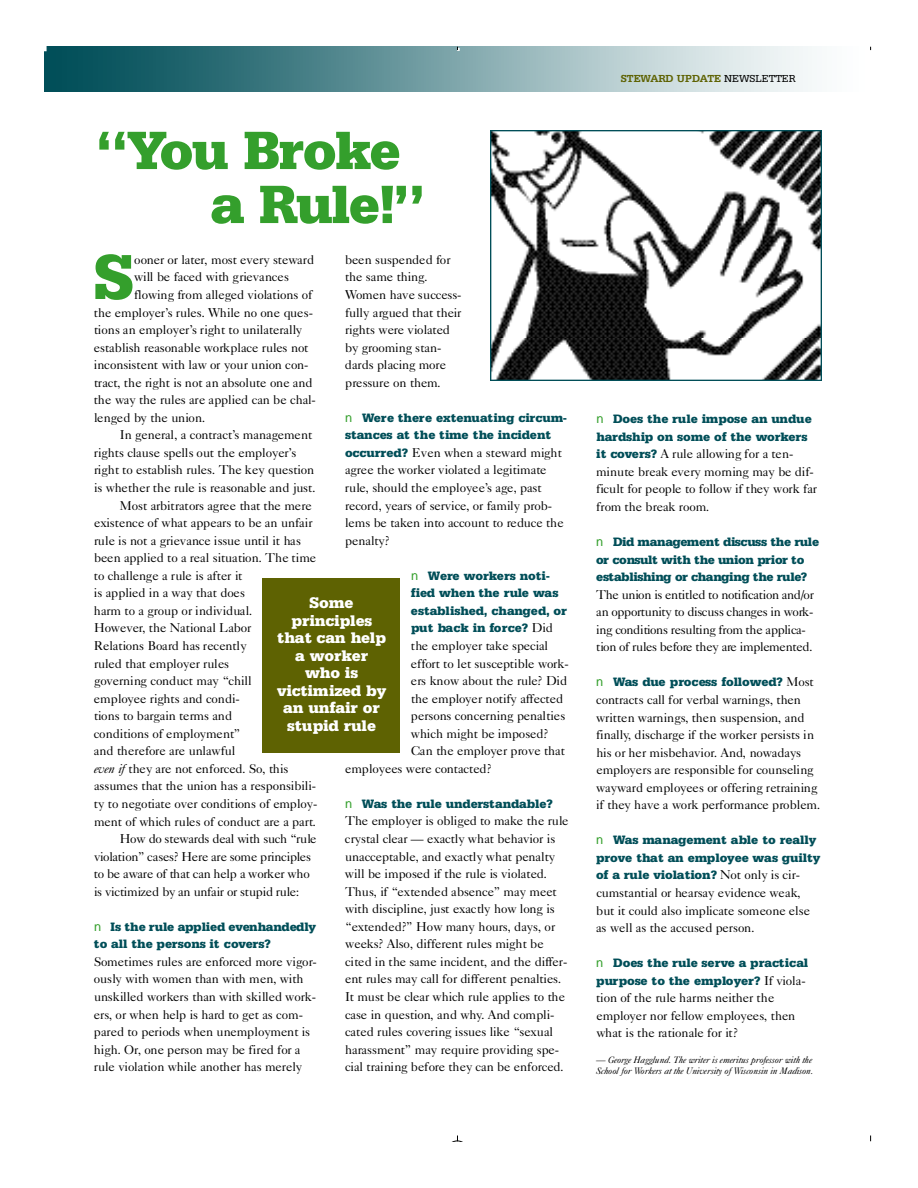
<style>
.page{position:relative;width:918px;height:1188px;background:#fff}
.page>*{position:absolute;margin:0;border:0;box-sizing:border-box;transform-origin:0 0}
.t1{font:900 66.9px "Serifa BT";color:#349f2c}
.t2{font:900 56.7px/54px "Serifa BT";letter-spacing:-.04em;color:#349f2c}
.t3{font:900 16.2px/17.5px "Serifa BT";letter-spacing:-.02em;color:#fff;text-align:center}
.t4{font:12.9px/17.5px "Caslon Five Forty";color:#000}
.t5{font:12.9px/17.5px "Caslon Five Forty";letter-spacing:-.025em;color:#000}
.t6{font:900 12.9px/17.5px "Serifa BT";color:#014e58}
.t7{font:900 12.9px/17.5px "Serifa BT";letter-spacing:-.025em;color:#014e58}
.t8{font:700 10.8px "Serifa BT";letter-spacing:-.03em;color:#5e6202}
.t9{font:italic 9.45px/10.8px "Caslon Five Forty";color:#000}
.s1{color:#349f2c}
.s2{font-family:"Serifa BT";font-weight:900;color:#014e58}
.s3{font-family:"Caslon Five Forty";font-weight:400;color:#000}
.s4{font-style:italic}
.s5{font-weight:400;color:#000}
</style>
<div class="page">
<img style="left:45px;top:47px;width:767px;height:45px">
<div style="left:263px;top:578px;width:137px;height:175px;background:#5e6202"></div>
<img style="left:490px;top:131px;width:331px;height:249px">
<svg style="left:457px;top:47px;width:3px;height:4px"></svg>
<svg style="left:451px;top:1136px;width:12px;height:6px"></svg>
<h2 class="t2" style="left:211px;top:128px;width:216px;text-indent:-114px">“You Broke a Rule!”</h2>
<h1 class="t1" style="left:94px;top:255px;width:41px">S</h1>
<p class="t4" style="left:134px;top:252px;width:182px">ooner or later, most every steward</p>
<p class="t4" style="left:345px;top:252px;width:118px">been suspended for the same thing.<br>Women have success&shy;fully argued that their rights were violated by grooming stan&shy;dards placing more pressure on them.</p>
<p class="t6" style="left:345px;top:410px;width:224px"><span class="s1">■</span> We re there extenuating circ u m&shy;stances at the time the incident</p>
<p class="t4" style="left:345px;top:445px;width:220px"><span class="s2">o c c u r red?</span> Even when a steward might agree the worker violated a legitimate rule, should the employee’s age, past record, years of service, or family prob&shy;lems be taken into account to reduce the p e n a l t y ?</p>
<p class="t6" style="left:411px;top:568px;width:158px"><span class="s1">■</span> We re workers noti&shy;fied when the rule was established, changed, or put back in force? <span class="s3">D i d</span></p>
<p class="t4" style="left:411px;top:638px;width:139px">the employer take special</p>
<p class="t4" style="left:411px;top:656px;width:159px">e ffort to let susceptible work-</p>
<p class="t4" style="left:411px;top:673px;width:158px">ers know about the rule? Did</p>
<p class="t4" style="left:411px;top:691px;width:154px">the employer notify aff e c t e d</p>
<p class="t4" style="left:411px;top:708px;width:156px">persons concerning penalties</p>
<p class="t4" style="left:411px;top:726px;width:139px">which might be imposed?</p>
<p class="t4" style="left:411px;top:743px;width:156px">Can the employer prove that</p>
<p class="t4" style="left:345px;top:761px;width:148px">employees were contacted?</p>
<p class="t7" style="left:345px;top:796px;width:209px"><span class="s1">■</span> Was the rule understandable?</p>
<p class="t4" style="left:345px;top:814px;width:225px">The employer is obliged to make the rule crystal clear — exactly what behavior is unacceptable, and exactly what penalty will be imposed if the rule is violated.<br>Thus, if “extended absence” may meet with discipline, just exactly how long is “extended?” How many hours, days, or weeks? Also, different rules might be cited in the same incident, and the diff e r&shy;ent rules may call for different penalties.<br>It must be clear which rule applies to the case in question, and why. And compli&shy;cated rules covering issues like “sexual harassment” may require providing spe&shy;cial training before they can be enforced.</p>
<p class="t5" style="left:134px;top:270px;width:156px">will be faced with grievances</p>
<p class="t4" style="left:134px;top:287px;width:180px">flowing from alleged violations of</p>
<p class="t4" style="left:94px;top:305px;width:220px">the employer’s rules. While no one ques-</p>
<p class="t4" style="left:94px;top:322px;width:210px">tions an employer’s right to unilaterally</p>
<p class="t4" style="left:94px;top:340px;width:216px">establish reasonable workplace rules not</p>
<p class="t4" style="left:94px;top:357px;width:216px">inconsistent with law or your union con-</p>
<p class="t4" style="left:94px;top:375px;width:220px">tract, the right is not an absolute one and</p>
<p class="t4" style="left:94px;top:392px;width:223px">the way the rules are applied can be chal-</p>
<p class="t4" style="left:94px;top:410px;width:113px">lenged by the union.</p>
<p class="t4" style="left:120px;top:428px;width:194px">In general, a contract’s management</p>
<p class="t4" style="left:94px;top:445px;width:204px">rights clause spells out the employer’s</p>
<p class="t4" style="left:94px;top:463px;width:222px">right to establish rules. The key question</p>
<p class="t4" style="left:94px;top:480px;width:223px">is whether the rule is reasonable and just.</p>
<p class="t5" style="left:120px;top:498px;width:194px">Most arbitrators agree that the mere</p>
<p class="t4" style="left:94px;top:515px;width:220px">existence of what appears to be an unfair</p>
<p class="t4" style="left:94px;top:533px;width:209px">rule is not a grievance issue until it has</p>
<p class="t4" style="left:94px;top:550px;width:224px">been applied to a real situation. The time</p>
<p class="t4" style="left:94px;top:568px;width:150px">to challenge a rule is after it</p>
<p class="t4" style="left:94px;top:585px;width:153px">is applied in a way that does</p>
<p class="t4" style="left:94px;top:603px;width:160px">harm to a group or individual.</p>
<p class="t4" style="left:94px;top:621px;width:159px">H o w e v e r, the National Labor</p>
<p class="t4" style="left:94px;top:638px;width:154px">Relations Board has recently</p>
<p class="t4" style="left:94px;top:656px;width:137px">ruled that employer rules</p>
<p class="t4" style="left:94px;top:673px;width:159px">governing conduct may “chill</p>
<p class="t4" style="left:94px;top:691px;width:147px">employee rights and condi-</p>
<p class="t4" style="left:94px;top:708px;width:140px">tions to bargain terms and</p>
<p class="t4" style="left:94px;top:726px;width:148px">conditions of employment”</p>
<p class="t4" style="left:94px;top:743px;width:143px">and therefore are unlawful</p>
<p class="t4" style="left:94px;top:761px;width:196px"><span class="s4">even if</span> they are not enforced. So, this</p>
<p class="t4" style="left:94px;top:779px;width:224px">assumes that the union has a responsibili-</p>
<p class="t4" style="left:94px;top:796px;width:225px">ty to negotiate over conditions of employ-</p>
<p class="t4" style="left:94px;top:814px;width:224px">ment of which rules of conduct are a part.</p>
<p class="t5" style="left:120px;top:831px;width:198px">How do stewards deal with such “rule</p>
<p class="t5" style="left:94px;top:849px;width:218px">violation” cases? Here are some principles</p>
<p class="t5" style="left:94px;top:866px;width:218px">to be aware of that can help a worker who</p>
<p class="t5" style="left:94px;top:884px;width:207px">is victimized by an unfair or stupid rule:</p>
<p class="t7" style="left:94px;top:919px;width:224px"><span class="s1">■</span> Is the rule applied evenhandedly to all the persons it covers?</p>
<p class="t4" style="left:94px;top:954px;width:225px">Sometimes rules are enforced more vigor&shy;ously with women than with men, with unskilled workers than with skilled work&shy;ers, or when help is hard to get as com&shy;pared to periods when unemployment is high. Or, one person may be fired for a rule violation while another has merely</p>
<p class="t3" style="left:277px;top:595px;width:111px">S o m e<br>p r i n c i p l e s that can help a worke r who is victimized by an unfair or stupid rule</p>
<p class="t8" style="left:621px;top:75px;width:177px">S T E WARD UPDAT E <span class="s5">N E W S L E TT E R</span></p>
<p class="t6" style="left:596px;top:411px;width:217px"><span class="s1">■</span> Does the rule impose an undue h a rdship on some of the worke r s</p>
<p class="t4" style="left:596px;top:446px;width:223px"><span class="s2">it covers?</span> A rule allowing for a ten&shy;minute break every morning may be dif&shy;ficult for people to follow if they work far from the break room.</p>
<p class="t7" style="left:596px;top:534px;width:224px"><span class="s1">■</span> Did management discuss the rule or consult with the union prior to establishing or changing the rule?</p>
<p class="t5" style="left:596px;top:587px;width:219px">The union is entitled to notification and/or an opportunity to discuss changes in work&shy;ing conditions resulting from the applica&shy;tion of rules before they are implemented.</p>
<p class="t7" style="left:596px;top:675px;width:219px"><span class="s1">■</span> Was due process followed? <span class="s3">M o s t</span></p>
<p class="t4" style="left:596px;top:692px;width:226px">contracts call for verbal warnings, then written warnings, then suspension, and<br>f i n a l l y, discharge if the worker persists in his or her misbehavior. And, nowadays employers are responsible for counseling wayward employees or offering retraining if they have a work performance problem.</p>
<p class="t6" style="left:596px;top:832px;width:226px"><span class="s1">■</span> Was management able to re a l l y prove that an employee was guilty of a rule violation? <span class="s3">Not only is cir-</span></p>
<p class="t4" style="left:596px;top:885px;width:215px">cumstantial or hearsay evidence weak, but it could also implicate someone else as well as the accused person.</p>
<p class="t6" style="left:596px;top:955px;width:214px"><span class="s1">■</span> Does the rule serve a practical purpose to the employer? <span class="s3">If viola-</span></p>
<p class="t4" style="left:596px;top:990px;width:201px">tion of the rule harms neither the employer nor fellow employees, then what is the rationale for it?</p>
<p class="t9" style="left:596px;top:1055px;width:219px">— George Hagglund. The writer is emeritus professor with the<br>School for Workers at the University of Wisconsin in Madison.</p>
</div>
